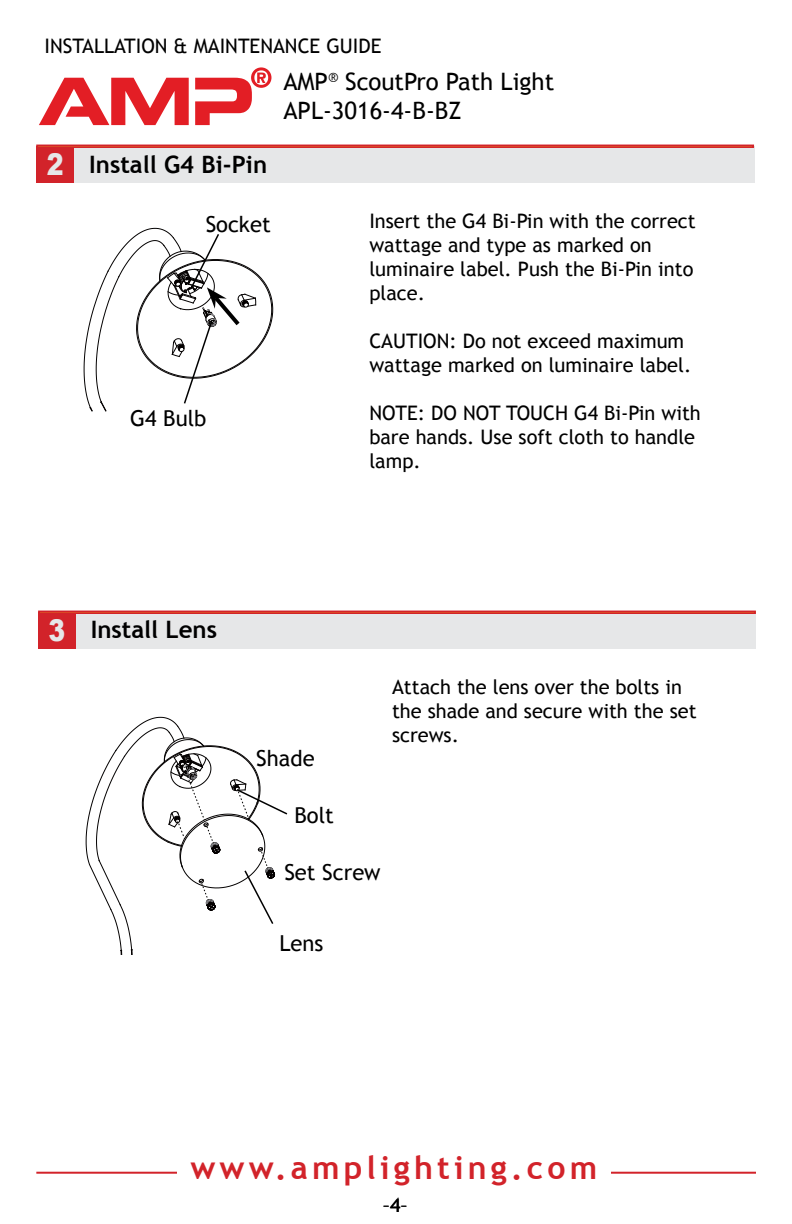
<style>
.page{position:relative;width:792px;height:1224px;background:#fff}
.page>*{position:absolute;margin:0;border:0;box-sizing:border-box;transform-origin:0 0}
.t1{font:700 32px "Trebuchet MS";letter-spacing:.13em;color:#d2232a}
.t2{font:900 30px "Arial";color:#e6e7e8;scale:.84 1}
.t3{font:24px/28.8px "Trebuchet MS";color:#000}
.t4{font:700 24px "Trebuchet MS";color:#000}
.t5{font:22px "Trebuchet MS";color:#000}
.t6{font:20px/24px "Trebuchet MS";color:#000}
</style>
<div class="page">
<svg style="left:195px;top:67px;width:76px;height:58px"></svg>
<svg style="left:39px;top:78px;width:150px;height:47px"></svg>
<hr style="left:36px;top:1172px;width:720px;height:2px;background:#d2232a">
<div style="left:177px;top:1156px;width:434px;height:43px;background:#fff"></div>
<div style="left:45px;top:612px;width:711px;height:37px;background:#e6e7e8"></div>
<div style="left:38px;top:612px;width:37px;height:37px;background:#d2232a"></div>
<div style="left:38px;top:611px;width:718px;height:3px;border:2px solid #d2232a"></div>
<div style="left:43px;top:146px;width:711px;height:37px;background:#e6e7e8"></div>
<div style="left:36px;top:146px;width:38px;height:37px;background:#d2232a"></div>
<div style="left:36px;top:145px;width:718px;height:3px;border:2px solid #d2232a"></div>
<svg style="left:83px;top:228px;width:190px;height:184px"></svg>
<svg style="left:85px;top:717px;width:203px;height:238px"></svg>
<p class="t6" style="left:45px;top:34px;width:338px">INSTALLATION &amp; MAINTENANCE GUIDE</p>
<h2 class="t2" style="left:47px;top:142px;width:22px">2</h2>
<p class="t4" style="left:89px;top:150px;width:179px">Install G4 Bi-Pin</p>
<p class="t3" style="left:283px;top:68px;width:272px">AMP<sup>®</sup> ScoutPro Path Light<br>APL-3016-4-B-BZ</p>
<p class="t5" style="left:206px;top:211px;width:67px">Socket</p>
<p class="t6" style="left:369px;top:209px;width:328px">Insert the G4 Bi-Pin with the correct wattage and type as marked on luminaire label. Push the Bi-Pin into place.</p>
<p class="t6" style="left:369px;top:329px;width:323px">CAUTION: Do not exceed maximum wattage marked on luminaire label.</p>
<p class="t6" style="left:369px;top:401px;width:333px">NOTE: DO NOT TOUCH G4 Bi-Pin with bare hands. Use soft cloth to handle lamp.</p>
<p class="t5" style="left:130px;top:405px;width:78px">G4 Bulb</p>
<h2 class="t2" style="left:49px;top:608px;width:22px">3</h2>
<p class="t4" style="left:91px;top:615px;width:128px">Install Lens</p>
<p class="t5" style="left:256px;top:745px;width:60px">Shade</p>
<p class="t5" style="left:295px;top:802px;width:41px">Bolt</p>
<p class="t6" style="left:392px;top:675px;width:306px">Attach the lens over the bolts in the shade and secure with the set screws.</p>
<p class="t5" style="left:284px;top:860px;width:98px">Set Screw</p>
<p class="t5" style="left:279px;top:930px;width:46px">Lens</p>
<h1 class="t1" style="left:190px;top:1148px;width:408px">www.amplighting.com</h1>
<p class="t6" style="left:383px;top:1193px;width:27px">–4–</p>
</div>
